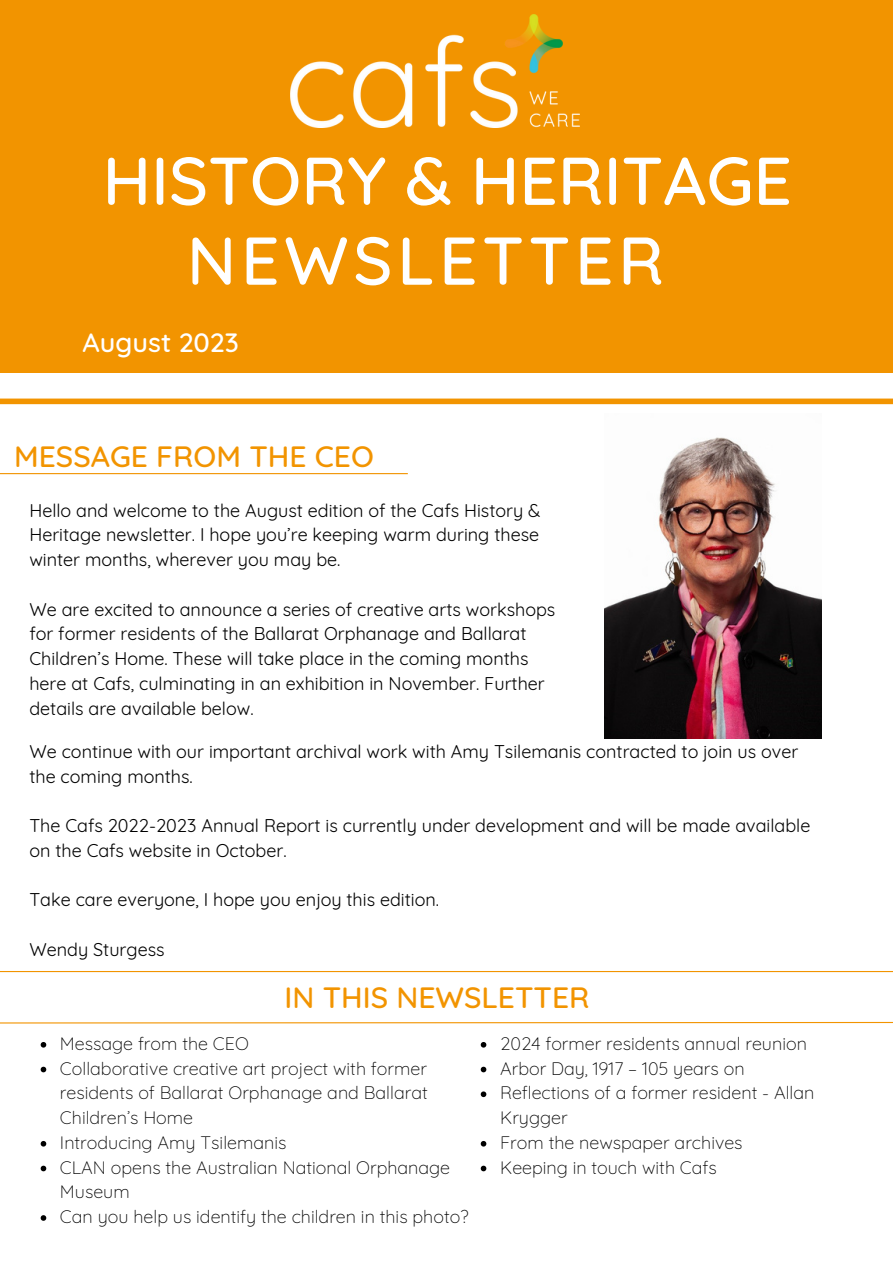
<style>
.page{position:relative;width:893px;height:1264px;background:#fff}
.page>*{position:absolute;margin:0;border:0;box-sizing:border-box;transform-origin:0 0}
.t1{font:500 67.5px "Quicksand";color:#fff}
.t2{font:500 67.5px "Quicksand";letter-spacing:.07em;color:#fff}
.t3{font:500 30px "Quicksand";color:#f29400}
.t4{font:500 27px "Quicksand";color:#fff}
.t5{font:18px/24.8px "Quicksand";color:#000}
.t6{font:300 18px/24.8px "Quicksand";color:#000}
</style>
<div class="page">
<div style="left:0;top:0;width:892px;height:373px;background:#f29400"></div>
<div style="left:0;top:398px;width:892px;height:6px;background:#f29400"></div>
<hr style="left:0;top:971px;width:892px;height:1px;background:#f29400">
<img style="left:290px;top:15px;width:289px;height:112px">
<img style="left:604px;top:437px;width:217px;height:301px">
<hr style="left:0;top:473px;width:408px;height:1px;background:#f29400">
<svg style="left:0;top:1021px;width:892px;height:3px"></svg>
<svg style="left:41px;top:1042px;width:5px;height:5px"></svg>
<svg style="left:41px;top:1066px;width:5px;height:6px"></svg>
<svg style="left:41px;top:1141px;width:5px;height:5px"></svg>
<svg style="left:41px;top:1165px;width:5px;height:6px"></svg>
<svg style="left:41px;top:1215px;width:5px;height:5px"></svg>
<svg style="left:480px;top:1042px;width:6px;height:5px"></svg>
<svg style="left:480px;top:1066px;width:6px;height:6px"></svg>
<svg style="left:480px;top:1091px;width:6px;height:6px"></svg>
<svg style="left:480px;top:1141px;width:6px;height:5px"></svg>
<svg style="left:480px;top:1165px;width:6px;height:6px"></svg>
<p class="t1" style="left:102px;top:137px;width:690px">HISTORY &amp; HERITAGE</p>
<p class="t2" style="left:187px;top:217px;width:478px">NEWSLETTER</p>
<p class="t4" style="left:83px;top:325px;width:158px">August 2023</p>
<p class="t3" style="left:14px;top:436px;width:361px">MESSAGE FROM THE CEO</p>
<p class="t5" style="left:29px;top:497px;width:512px;text-align:justify">Hello and welcome to the August edition of the Cafs History &amp; Heritage newsletter. I hope you’re keeping warm during these winter months, wherever you may be.</p>
<p class="t5" style="left:29px;top:596px;width:527px">We are excited to announce a series of creative arts workshops for former residents of the Ballarat Orphanage and Ballarat Children’s Home. These will take place in the coming months here at Cafs, culminating in an exhibition in November. Further details are available below.</p>
<p class="t5" style="left:29px;top:738px;width:770px">We continue with our important archival work with Amy Tsilemanis contracted to join us over the coming months.</p>
<p class="t5" style="left:29px;top:813px;width:782px">The Cafs 2022-2023 Annual Report is currently under development and will be made available on the Cafs website in October.</p>
<p class="t5" style="left:29px;top:887px;width:411px">Take care everyone, I hope you enjoy this edition.</p>
<p class="t5" style="left:29px;top:936px;width:137px">Wendy Sturgess</p>
<p class="t3" style="left:284px;top:978px;width:306px">IN THIS NEWSLETTER</p>
<p class="t6" style="left:60px;top:1030px;width:190px">Message from the CEO</p>
<p class="t6" style="left:60px;top:1055px;width:369px;text-align:justify">Collaborative creative art project with former residents of Ballarat Orphanage and Ballarat Children’s Home</p>
<p class="t6" style="left:60px;top:1129px;width:228px">Introducing Amy Tsilemanis</p>
<p class="t6" style="left:60px;top:1154px;width:391px">CLAN opens the Australian National Orphanage<br>Museum</p>
<p class="t6" style="left:60px;top:1203px;width:410px">Can you help us identify the children in this photo?</p>
<p class="t6" style="left:500px;top:1030px;width:308px">2024 former residents annual reunion</p>
<p class="t6" style="left:500px;top:1055px;width:246px">Arbor Day, 1917 – 105 years on</p>
<p class="t6" style="left:500px;top:1080px;width:316px">Reflections of a former resident - Allan<br>Krygger</p>
<p class="t6" style="left:500px;top:1129px;width:244px">From the newspaper archives</p>
<p class="t6" style="left:500px;top:1154px;width:218px">Keeping in touch with Cafs</p>
</div>
